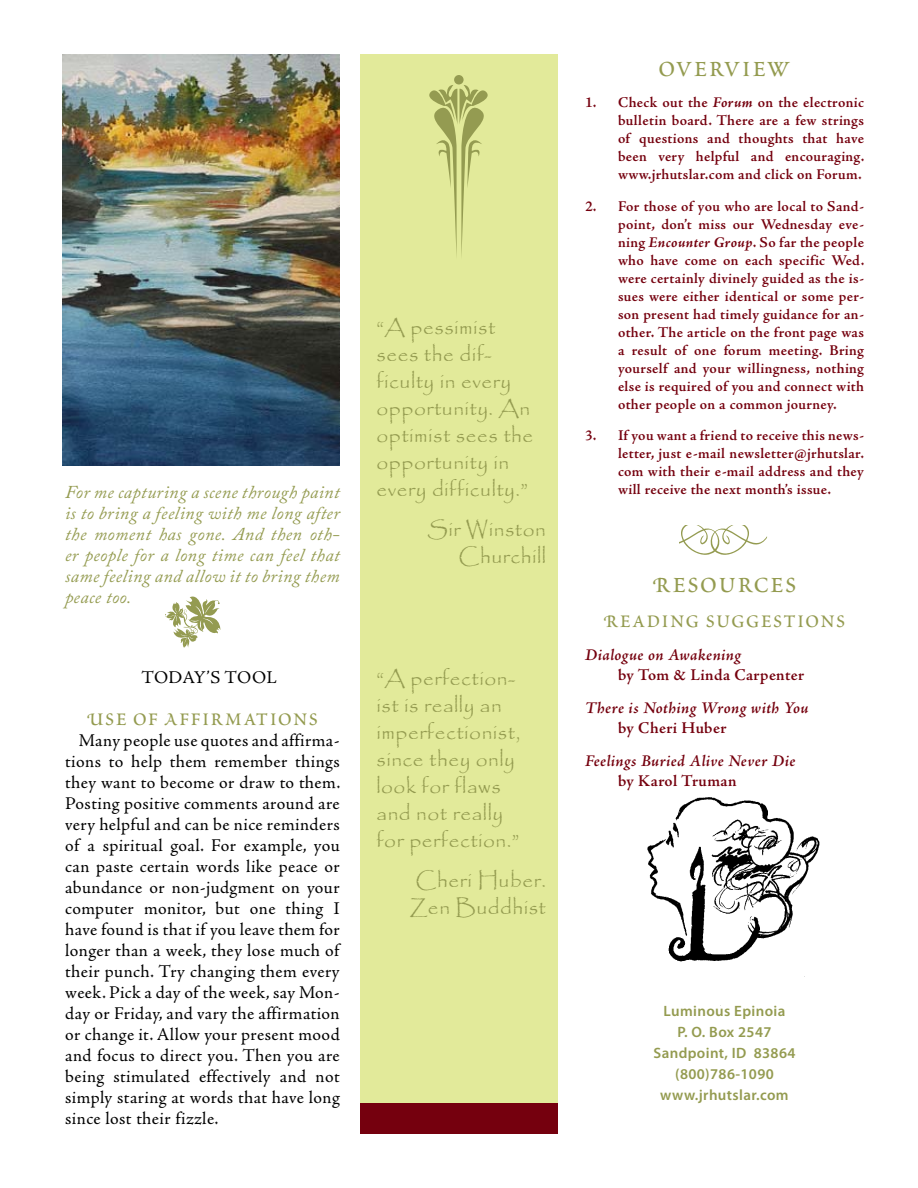
<style>
.page{position:relative;width:918px;height:1188px;background:#fff}
.page>*{position:absolute;margin:0;border:0;box-sizing:border-box;transform-origin:0 0}
.t1{font:33px "Poetica Roman Small Caps";letter-spacing:.025em;color:#949b50}
.t2{font:27px "Poetica Roman Small Caps";letter-spacing:.025em;color:#949b50}
.t3{font:21px/27px "Papyrus";letter-spacing:.025em;color:#949b50}
.t4{font:18px/21px "Adobe Jenson Pro";letter-spacing:.02em;color:#000;text-align:justify}
.t5{font:italic 18px/21px "Adobe Caslon Pro";letter-spacing:.025em;color:#949b50;text-align:justify}
.t6{font:18px "Adobe Jenson Pro";letter-spacing:-.005em;color:#000}
.t7{font:italic 600 16.5px "Adobe Jenson Pro";letter-spacing:.02em;color:#75000e}
.t8{font:600 16.5px "Adobe Jenson Pro";letter-spacing:.02em;color:#75000e}
.t9{font:600 15px/18px "Adobe Jenson Pro";letter-spacing:.02em;color:#75000e;text-align:justify}
.t10{font:600 15px/21px "Myriad Pro";letter-spacing:.025em;color:#949b50;text-align:center}
.s1{font-weight:700;font-style:italic}
</style>
<div class="page">
<div style="left:360px;top:54px;width:198px;height:1080px;background:#e2ea9a"></div>
<div style="left:360px;top:1103px;width:198px;height:31px;background:#75000e"></div>
<div style="left:454px;top:75px;width:10px;height:9px;background:#949b51;border-radius:50%"></div>
<svg style="left:430px;top:85px;width:58px;height:171px"></svg>
<img style="left:647px;top:797px;width:173px;height:209px">
<img style="left:62px;top:54px;width:277px;height:412px">
<svg style="left:680px;top:525px;width:87px;height:30px"></svg>
<svg style="left:165px;top:596px;width:56px;height:51px"></svg>
<p class="t5" style="left:65px;top:481px;width:276px">For me capturing a scene through paint is to bring a feeling with me long after the moment has gone. And then oth&shy;er people for a long time can feel that same feeling and allow it to bring them peace too.</p>
<p class="t6" style="left:142px;top:668px;width:137px">TODAY’S TOOL</p>
<h2 class="t2" style="left:87px;top:708px;width:233px">Use of Affirmations</h2>
<p class="t4" style="left:65px;top:731px;width:277px;text-indent:14px">Many people use quotes and affirma&shy;tions to help them remember things they want to become or draw to them.<br>Posting positive comments around are very helpful and can be nice reminders of a spiritual goal. For example, you can paste certain words like peace or abundance or non-judgment on your computer monitor, but one thing I have found is that if you leave them for longer than a week, they lose much of their punch. Try changing them every week. Pick a day of the week, say Mon&shy;day or Friday, and vary the affirmation or change it. Allow your present mood and focus to direct you. Then you are being stimulated effectively and not simply staring at words that have long since lost their fizzle.</p>
<h3 class="t3" style="left:376px;top:313px;width:158px">“A pessimist sees the dif&shy;ficulty in every opportunity. An optimist sees the opportunity in every difficulty.”</h3>
<h3 class="t3" style="left:428px;top:515px;width:120px;text-align:right">Sir Winston<br>Churchill</h3>
<h3 class="t3" style="left:376px;top:664px;width:145px">“A perfection&shy;ist is really an imperfectionist, since they only look for flaws and not really for perfection.”</h3>
<h3 class="t3" style="left:410px;top:866px;width:138px">Cheri Huber.<br>Zen Buddhist</h3>
<p class="t9" style="left:585px;top:94px;width:13px">1.</p>
<p class="t9" style="left:585px;top:197px;width:13px">2.</p>
<p class="t9" style="left:585px;top:427px;width:13px">3.</p>
<h1 class="t1" style="left:658px;top:54px;width:134px">Overview</h1>
<p class="t9" style="left:618px;top:94px;width:248px">Check out the <span class="s1">Forum</span> on the electronic bulletin board. There are a few strings of questions and thoughts that have been very helpful and encouraging. www.jrhutslar.com and click on Forum.</p>
<p class="t9" style="left:618px;top:197px;width:248px">For those of you who are local to Sand&shy;point, don’t miss our Wednesday eve&shy;ning <span class="s1">Encounter Group</span>. So far the people who have come on each specific Wed. were certainly divinely guided as the is&shy;sues were either identical or some per&shy;son present had timely guidance for an&shy;other. The article on the front page was a result of one forum meeting. Bring yourself and your willingness, nothing else is required of you and connect with other people on a common journey.</p>
<p class="t9" style="left:618px;top:427px;width:248px">If you want a friend to receive this news&shy;letter, just e-mail newsletter@jrhutslar. com with their e-mail address and they will receive the next month’s issue.</p>
<h1 class="t1" style="left:652px;top:571px;width:146px">Resources</h1>
<h2 class="t2" style="left:603px;top:609px;width:244px">Reading suggestions</h2>
<p class="t7" style="left:585px;top:646px;width:158px">Dialogue on Awakening</p>
<p class="t8" style="left:618px;top:665px;width:188px">by Tom &amp; Linda Carpenter</p>
<p class="t7" style="left:585px;top:699px;width:225px">There is Nothing Wrong with You</p>
<p class="t8" style="left:618px;top:719px;width:110px">by Cheri Huber</p>
<p class="t7" style="left:585px;top:752px;width:212px">Feelings Buried Alive Never Die</p>
<p class="t8" style="left:618px;top:772px;width:120px">by Karol Truman</p>
<p class="t10" style="left:654px;top:1000px;width:143px">Luminous Epinoia<br>P. O. Box 2547<br>Sandpoint, ID 83864 (800)786-1090 www.jrhutslar.com</p>
</div>
